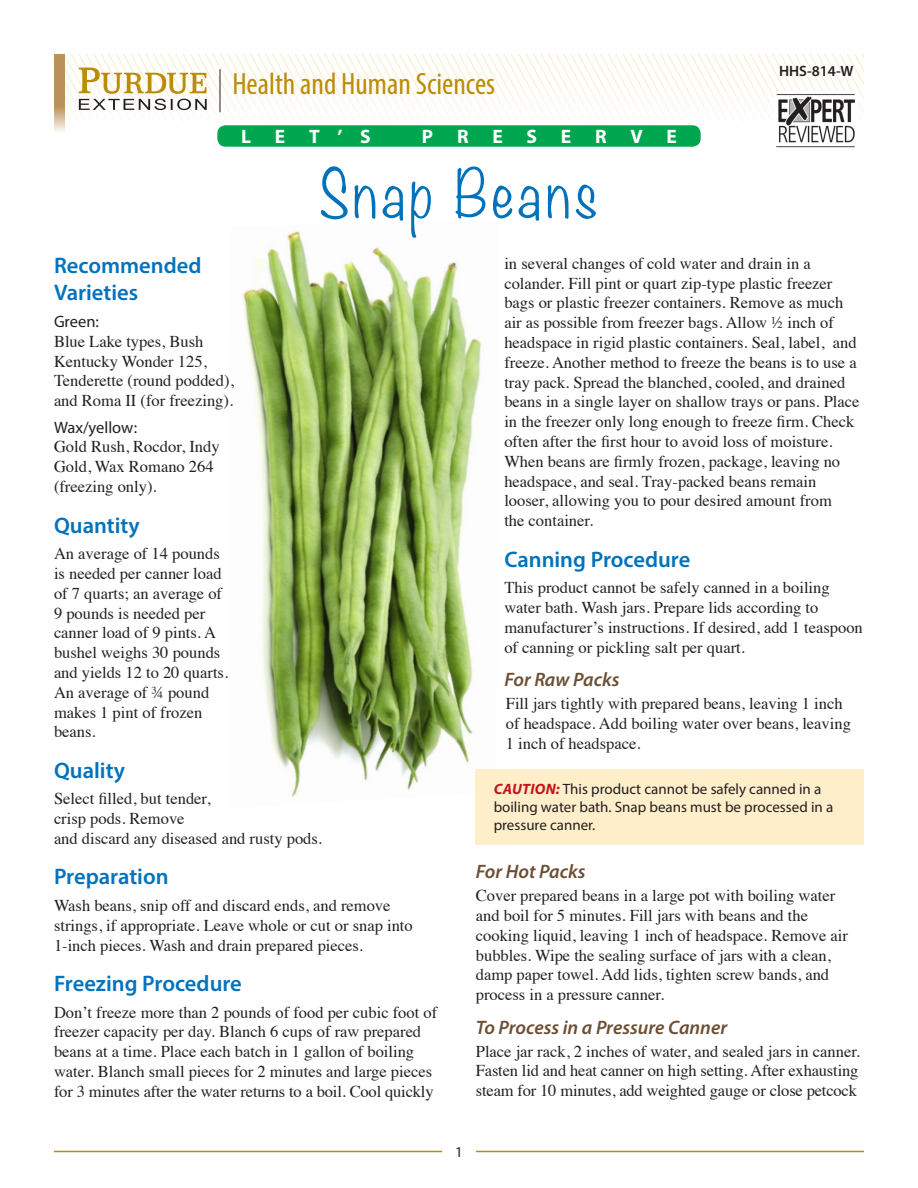
<style>
.page{position:relative;width:918px;height:1188px;background:#fff}
.page>*{position:absolute;margin:0;border:0;box-sizing:border-box;transform-origin:0 0}
.Headline{font:300 59.25px "Noteworthy";letter-spacing:.075em;color:#0072bc;scale:.88 1}
.t1{font:condensed 30.9px "Myriad Pro";color:#bb8c07}
.Heading_1{font:600 22.5px/27px "Myriad Pro";color:#0072bc}
.Heading_2{font:italic 600 19.5px "Myriad Pro";color:#6b4f34}
.Heading_1-2{font:700 19.5px "Myriad Pro";letter-spacing:1.22em;color:#fff}
.Body_Text{font:16.5px/19.8px "Times";color:#231f20}
.t2{font:15px/18px "Myriad Pro";color:#231f20}
.t3{font:600 15px "Myriad Pro";color:#231f20}
.s1{font-family:"Myriad Pro"}
.s2{font-weight:700;font-style:italic;color:#c4121a}
</style>
<div class="page">
<hr style="left:54px;top:1151px;width:388px;height:1px;background:#bb8c07">
<hr style="left:476px;top:1151px;width:388px;height:1px;background:#bb8c07">
<img style="left:242px;top:231px;width:240px;height:577px">
<svg style="left:65px;top:54px;width:799px;height:67px"></svg>
<svg style="left:54px;top:54px;width:11px;height:77px"></svg>
<img style="left:775px;top:92px;width:83px;height:56px">
<svg style="left:79px;top:68px;width:128px;height:42px"></svg>
<hr style="left:220px;top:69px;width:1px;height:43px;background:#231f20">
<div style="left:218px;top:126px;width:482px;height:20px;background:#00a64f;border-radius:8px"></div>
<div style="left:217px;top:125px;width:484px;height:22px;border:2px solid #00a64f;border-radius:8px"></div>
<div style="left:476px;top:769px;width:388px;height:76px;background:#feeeca"></div>
<p class="t1" style="left:232px;top:65px;width:264px">Health and Human Sciences</p>
<p class="Heading_1-2" style="left:241px;top:124px;width:131px">L E T’S</p>
<p class="Heading_1-2" style="left:422px;top:124px;width:257px">PRESERVE</p>
<p class="Headline" style="left:320px;top:142px;width:317px">Snap Beans</p>
<p class="t3" style="left:779px;top:61px;width:76px">HHS-814-W</p>
<p class="Heading_1" style="left:54px;top:252px;width:149px">Recommended<br>Varieties</p>
<p class="Body_Text" style="left:54px;top:310px;width:181px"><span class="s1">Green:<br></span>Blue Lake types, Bush<br>Kentucky Wonder 125,<br>Tenderette (round podded), and Roma II (for freezing).</p>
<p class="Body_Text" style="left:54px;top:416px;width:167px"><span class="s1">Wax/yellow:<br></span>Gold Rush, Rocdor, Indy<br>Gold, Wax Romano 264 (freezing only).</p>
<p class="Heading_1" style="left:54px;top:511px;width:87px">Quantity</p>
<p class="Body_Text" style="left:54px;top:542px;width:176px">An average of 14 pounds is needed per canner load of 7 quarts; an average of<br>9 pounds is needed per canner load of 9 pints. A bushel weighs 30 pounds and yields 12 to 20 quarts.<br>An average of ¾ pound makes 1 pint of frozen beans.</p>
<p class="Heading_1" style="left:54px;top:756px;width:73px">Quality</p>
<p class="Body_Text" style="left:54px;top:788px;width:270px">Select filled, but tender,<br>crisp pods. Remove<br>and discard any diseased and rusty pods.</p>
<p class="Heading_1" style="left:54px;top:863px;width:116px">Preparation</p>
<p class="Body_Text" style="left:54px;top:894px;width:360px">Wash beans, snip off and discard ends, and remove strings, if appropriate. Leave whole or cut or snap into<br>1-inch pieces. Wash and drain prepared pieces.</p>
<p class="Heading_1" style="left:54px;top:970px;width:189px">Freezing Procedure</p>
<p class="Body_Text" style="left:54px;top:1001px;width:385px">Don’t freeze more than 2 pounds of food per cubic foot of freezer capacity per day. Blanch 6 cups of raw prepared beans at a time. Place each batch in 1 gallon of boiling water. Blanch small pieces for 2 minutes and large pieces for 3 minutes after the water returns to a boil. Cool quickly</p>
<p class="Body_Text" style="left:504px;top:252px;width:357px">in several changes of cold water and drain in a colander. Fill pint or quart zip-type plastic freezer bags or plastic freezer containers. Remove as much air as possible from freezer bags. Allow ½ inch of headspace in rigid plastic containers. Seal, label, and freeze. Another method to freeze the beans is to use a tray pack. Spread the blanched, cooled, and drained beans in a single layer on shallow trays or pans. Place in the freezer only long enough to freeze firm. Check often after the first hour to avoid loss of moisture.<br>When beans are firmly frozen, package, leaving no headspace, and seal. Tray-packed beans remain looser, allowing you to pour desired amount from<br>the container.</p>
<p class="Heading_1" style="left:504px;top:545px;width:187px">Canning Procedure</p>
<p class="Body_Text" style="left:504px;top:576px;width:360px">This product cannot be safely canned in a boiling water bath. Wash jars. Prepare lids according to manufacturer’s instructions. If desired, add 1 teaspoon of canning or pickling salt per quart.</p>
<p class="Heading_2" style="left:504px;top:667px;width:117px">For Raw Packs</p>
<p class="Body_Text" style="left:506px;top:692px;width:347px">Fill jars tightly with prepared beans, leaving 1 inch of headspace. Add boiling water over beans, leaving<br>1 inch of headspace.</p>
<p class="t2" style="left:494px;top:780px;width:341px"><span class="s2">CAUTION:</span> This product cannot be safely canned in a boiling water bath. Snap beans must be processed in a pressure canner.</p>
<p class="Heading_2" style="left:476px;top:859px;width:111px">For Hot Packs</p>
<p class="Body_Text" style="left:476px;top:884px;width:374px">Cover prepared beans in a large pot with boiling water and boil for 5 minutes. Fill jars with beans and the cooking liquid, leaving 1 inch of headspace. Remove air bubbles. Wipe the sealing surface of jars with a clean, damp paper towel. Add lids, tighten screw bands, and process in a pressure canner.</p>
<p class="Heading_2" style="left:476px;top:1015px;width:253px">To Process in a Pressure Canner</p>
<p class="Body_Text" style="left:476px;top:1040px;width:386px;text-align:justify">Place jar rack, 2 inches of water, and sealed jars in canner.<br>Fasten lid and heat canner on high setting. After exhausting steam for 10 minutes, add weighted gauge or close petcock</p>
<p class="t2" style="left:455px;top:1143px;width:9px">1</p>
</div>
